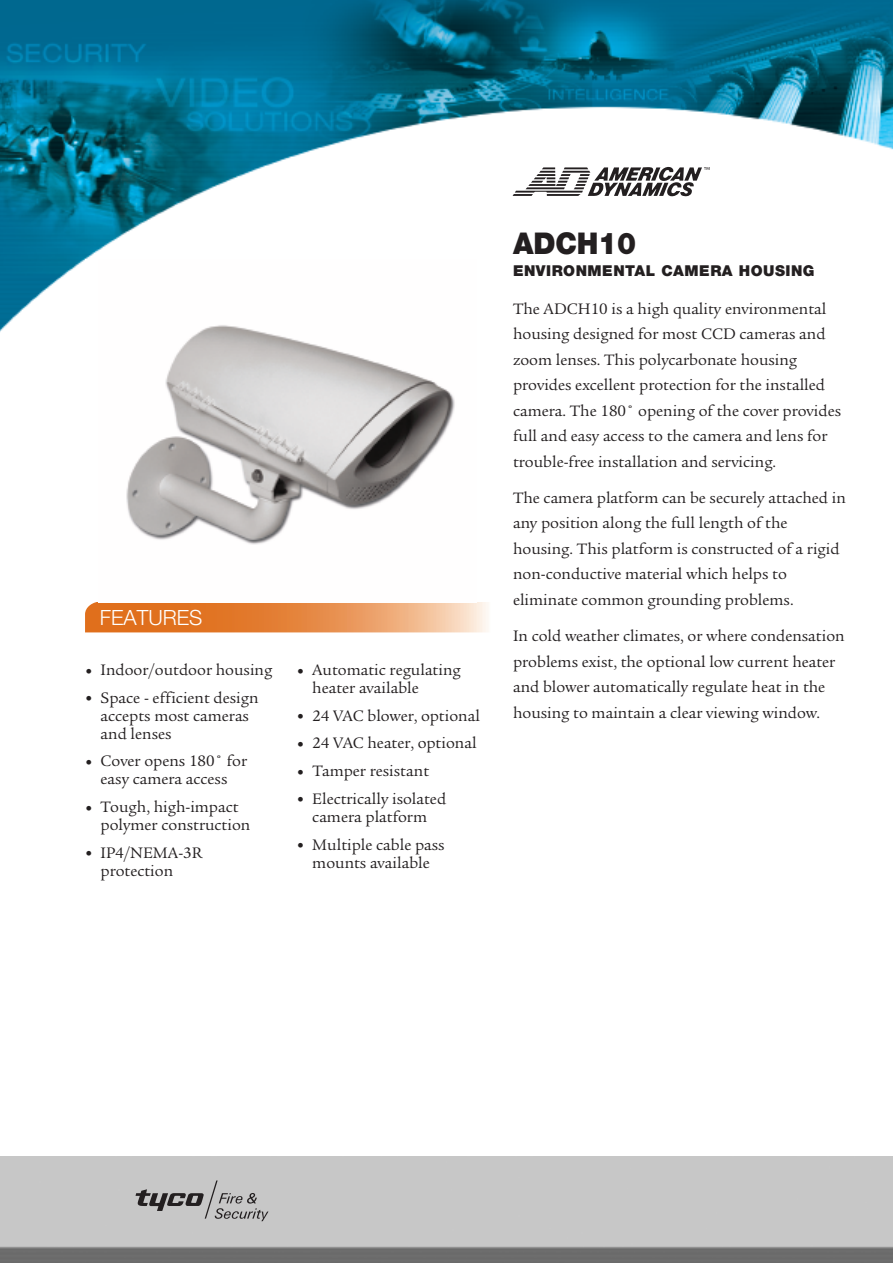
<style>
.page{position:relative;width:893px;height:1263px;background:#fff}
.page>*{position:absolute;margin:0;border:0;box-sizing:border-box;transform-origin:0 0}
.t1{font:900 30px "Helvetica Neue";letter-spacing:-.005em;color:#231f20;scale:.95 1}
.t2{font:300 21px "Helvetica Neue";color:#fff}
.t3{font:16.5px/25.5px "Legacy Serif";color:#231f20}
.t4{font:900 15px "Helvetica Neue";letter-spacing:.035em;color:#231f20}
.s1{font-family:"Legacy Sans";font-weight:700;font-size:27px}
</style>
<div class="page">
<img style="left:0;top:0;width:893px;height:332px">
<svg style="left:136px;top:1180px;width:132px;height:41px;background:#aaa"></svg>
<svg style="left:85px;top:602px;width:403px;height:30px;background:#e89557"></svg>
<div style="left:85px;top:260px;width:405px;height:342px;background:#fff"></div>
<img style="left:126px;top:325px;width:329px;height:220px">
<svg style="left:513px;top:167px;width:197px;height:29px"></svg>
<p class="t2" style="left:100px;top:610px;width:104px">FEATURES</p>
<p class="t3" style="left:85px;top:659px;width:189px"><span class="s1">•</span> Indoor/outdoor housing</p>
<p class="t3" style="left:101px;top:690px;width:159px;line-height:18px;text-indent:-16px"><span class="s1">•</span> Space - efficient design accepts most cameras and lenses</p>
<p class="t3" style="left:85px;top:754px;width:164px;line-height:18px;text-align:center"><span class="s1">•</span> Cover opens 180˚ for easy camera access</p>
<p class="t3" style="left:101px;top:800px;width:151px;line-height:18px;text-indent:-16px"><span class="s1">•</span> Tough, high-impact polymer construction</p>
<p class="t3" style="left:101px;top:845px;width:103px;line-height:18px;text-indent:-16px"><span class="s1">•</span> IP4/NEMA-3R protection</p>
<p class="t3" style="left:312px;top:662px;width:150px;line-height:18px;text-indent:-16px"><span class="s1">•</span> Automatic regulating heater available</p>
<p class="t3" style="left:297px;top:704px;width:185px"><span class="s1">•</span> 24 VAC blower, optional</p>
<p class="t3" style="left:297px;top:732px;width:181px"><span class="s1">•</span> 24 VAC heater, optional</p>
<p class="t3" style="left:297px;top:760px;width:134px"><span class="s1">•</span> Tamper resistant</p>
<p class="t3" style="left:297px;top:791px;width:151px;line-height:18px;text-align:center"><span class="s1">•</span> Electrically isolated camera platform</p>
<p class="t3" style="left:297px;top:837px;width:149px;line-height:18px;text-align:center"><span class="s1">•</span> Multiple cable pass mounts available</p>
<h1 class="t1" style="left:513px;top:233px;width:131px">ADCH10</h1>
<p class="t4" style="left:513px;top:266px;width:303px">ENVIRONMENTAL CAMERA HOUSING</p>
<p class="t3" style="left:513px;top:297px;width:330px">The ADCH10 is a high quality environmental housing designed for most CCD cameras and zoom lenses. This polycarbonate housing provides excellent protection for the installed camera. The 180˚ opening of the cover provides full and easy access to the camera and lens for trouble-free installation and servicing.</p>
<p class="t3" style="left:513px;top:487px;width:334px">The camera platform can be securely attached in any position along the full length of the housing. This platform is constructed of a rigid non-conductive material which helps to eliminate common grounding problems.</p>
<p class="t3" style="left:513px;top:625px;width:333px">In cold weather climates, or where condensation problems exist, the optional low current heater and blower automatically regulate heat in the housing to maintain a clear viewing window.</p>
</div>
